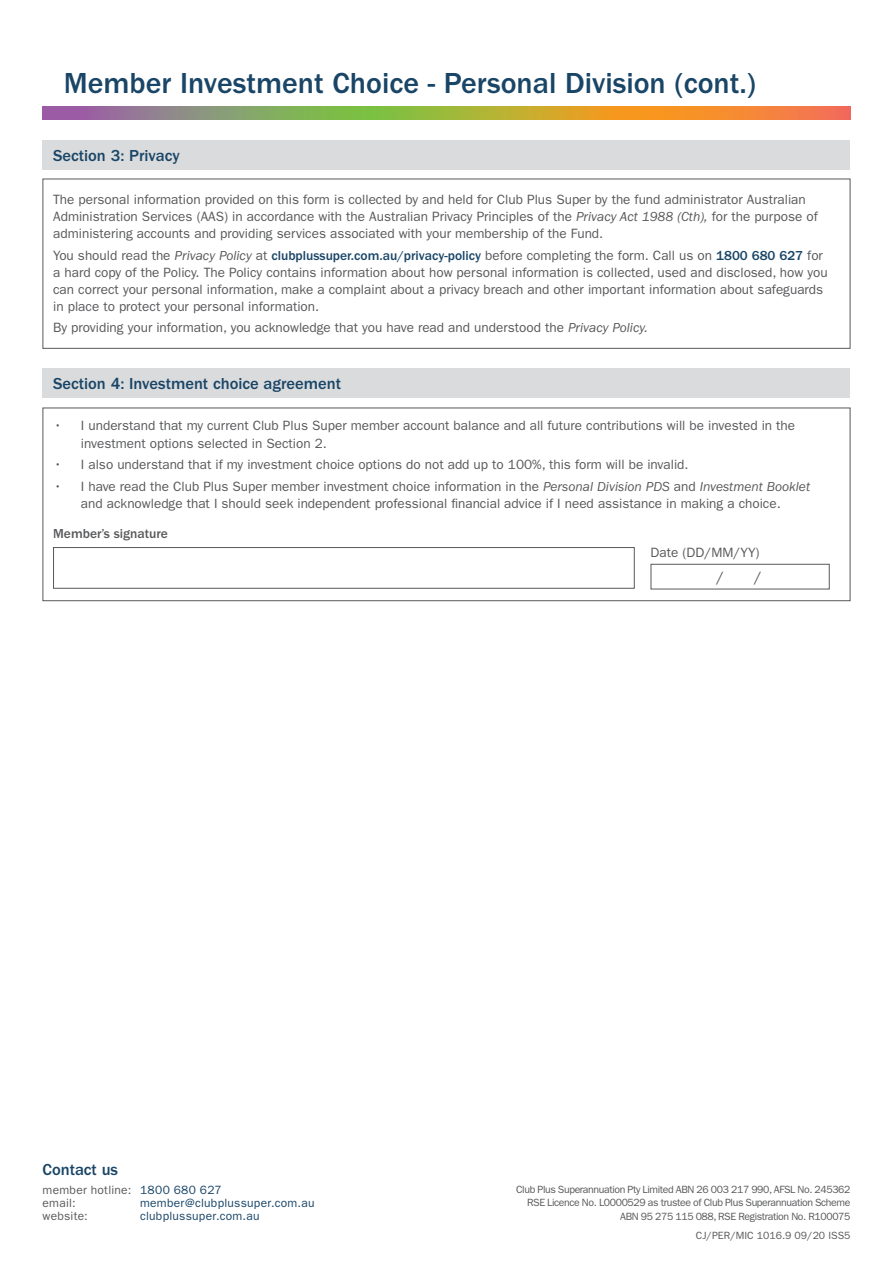
<style>
.page{position:relative;width:893px;height:1263px;background:#fff}
.page>*{position:absolute;margin:0;border:0;box-sizing:border-box;transform-origin:0 0}
.t1{font:500 30px "ITC Franklin Gothic Std";color:#194567}
.t2{font:500 16.5px "ITC Franklin Gothic Std";color:#194567}
.t3{font:15px "ITC Franklin Gothic Std";color:#58595b}
.t4{font:13.5px/17.2px "ITC Franklin Gothic Std";color:#58595b}
.t5{font:500 13.5px "ITC Franklin Gothic Std";color:#58595b}
.t6{font:12px "ITC Franklin Gothic Std";letter-spacing:.02em;color:#194567}
.t7{font:12px "ITC Franklin Gothic Std";letter-spacing:.02em;color:#58595b}
.t8{font:10.5px/13.5px "ITC Franklin Gothic Std";letter-spacing:-.035em;color:#58595b;text-align:right}
.t9{font:10.5px "ITC Franklin Gothic Std";color:#58595b}
.s1{font-style:italic}
.s2{font-weight:500;color:#194567}
.s3{color:#194567}
</style>
<div class="page">
<div style="left:43px;top:179px;width:807px;height:170px;border:1px solid #58595b"></div>
<svg style="left:43px;top:106px;width:807px;height:13px;background:#b79850"></svg>
<div style="left:43px;top:140px;width:807px;height:30px;background:#dadbdc"></div>
<div style="left:43px;top:368px;width:807px;height:30px;background:#dadbdc"></div>
<div style="left:43px;top:408px;width:807px;height:193px;border:1px solid #58595b"></div>
<div style="left:53px;top:547px;width:582px;height:42px;border:1px solid #58595b"></div>
<div style="left:651px;top:564px;width:179px;height:25px;border:1px solid #58595b"></div>
<h1 class="t1" style="left:64px;top:66px;width:694px">Member Investment Choice - Personal Division (cont.)</h1>
<p class="t2" style="left:53px;top:146px;width:128px">Section 3: Privacy</p>
<p class="t4" style="left:53px;top:191px;width:766px">The personal information provided on this form is collected by and held for Club Plus Super by the fund administrator Australian<br>Administration Services (AAS) in accordance with the Australian Privacy Principles of the <span class="s1">Privacy Act 1988 (Cth),</span> for the purpose of administering accounts and providing services associated with your membership of the Fund.</p>
<p class="t4" style="left:53px;top:247px;width:776px">You should read the <span class="s1">Privacy Policy</span> at <span class="s2">clubplussuper.com.au/privacy-policy</span> before completing the form. Call us on <span class="s2">1800 680 627</span> for a hard copy of the Policy. The Policy contains information about how personal information is collected, used and disclosed, how you can correct your personal information, make a complaint about a privacy breach and other important information about safeguards in place to protect your personal information.</p>
<p class="t4" style="left:53px;top:319px;width:596px">By providing your information, you acknowledge that you have read and understood the <span class="s1">Privacy Policy.</span></p>
<p class="t2" style="left:53px;top:374px;width:289px">Section 4: Investment choice agreement</p>
<p class="t4" style="left:81px;top:417px;width:716px;text-indent:-27px">• I understand that my current Club Plus Super member account balance and all future contributions will be invested in the investment options selected in Section 2.</p>
<p class="t4" style="left:54px;top:456px;width:636px">• I also understand that if my investment choice options do not add up to 100%, this form will be invalid.</p>
<p class="t4" style="left:54px;top:477px;width:758px;text-align:center">• I have read the Club Plus Super member investment choice information in the <span class="s1">Personal Division PDS</span> and <span class="s1">Investment Booklet </span>and acknowledge that I should seek independent professional financial advice if I need assistance in making a choice.</p>
<p class="t5" style="left:53px;top:526px;width:116px">Member’s signature</p>
<p class="t4" style="left:651px;top:543px;width:111px">Date (DD/MM/YY)</p>
<p class="t3" style="left:716px;top:568px;width:9px">/</p>
<p class="t3" style="left:754px;top:568px;width:9px">/</p>
<p class="t2" style="left:43px;top:1160px;width:77px">Contact us</p>
<p class="t7" style="left:43px;top:1182px;width:181px">member hotline: <span class="s3">1800 680 627</span></p>
<p class="t7" style="left:43px;top:1209px;width:47px">website:</p>
<p class="t6" style="left:140px;top:1209px;width:121px">clubplussuper.com.au</p>
<p class="t7" style="left:43px;top:1196px;width:35px">email:</p>
<p class="t6" style="left:140px;top:1196px;width:176px">member@clubplussuper.com.au</p>
<p class="t8" style="left:516px;top:1182px;width:336px">Club Plus Superannuation Pty Limited ABN 26 003 217 990, AFSL No. 245362<br>RSE Licence No. L0000529 as trustee of Club Plus Superannuation Scheme<br>ABN 95 275 115 088, RSE Registration No. R100075</p>
<p class="t9" style="left:696px;top:1230px;width:156px">CJ/PER/MIC 1016.9 09/20 ISS5</p>
</div>
